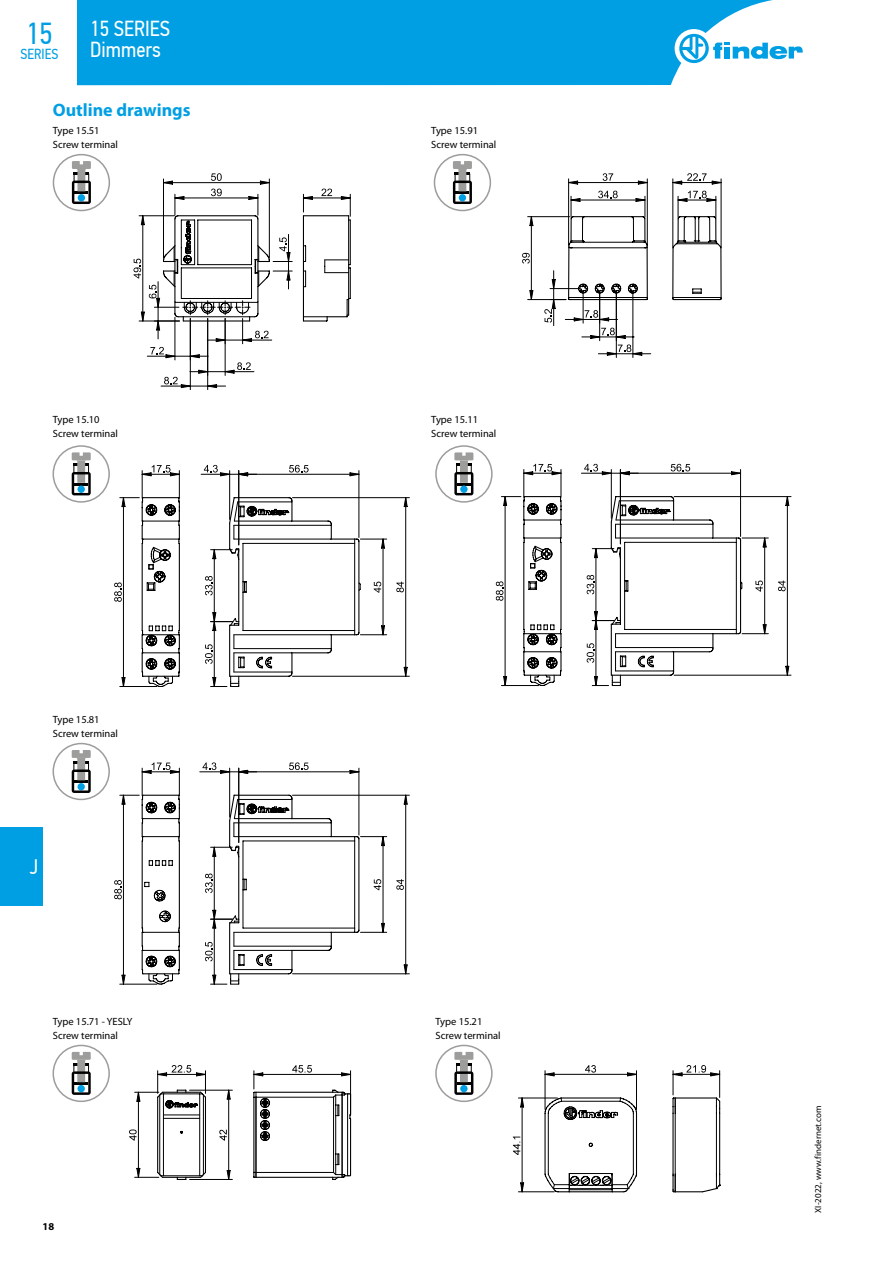
<style>
.page{position:relative;width:893px;height:1263px;background:#fff}
.page>*{position:absolute;margin:0;border:0;box-sizing:border-box;transform-origin:0 0}
.t1{font:30.3px "PF Din Text Cond Pro";color:#009fe3}
.t2{font:21.75px/21px "PF Din Text Cond Pro";color:#fff}
.t3{font:21px "PF Din Text Cond Pro";color:#fff}
.t4{font:700 18px "Myriad Pro";color:#009fe3}
.t5{font:14.55px "PF Din Text Cond Pro";color:#009fe3}
.t6{font:10.5px/14.2px "Myriad Pro";color:#000}
.t7{font:700 10.5px "Myriad Pro";color:#000}
.t8{font:9px "Myriad Pro";color:#000}
</style>
<div class="page">
<div style="left:77px;top:0;width:696px;height:85px;background:#009fe3"></div>
<div style="left:675px;top:29px;width:38px;height:39px;background:#fff;border-radius:50%"></div>
<svg style="left:679px;top:34px;width:124px;height:29px"></svg>
<div style="left:0;top:827px;width:43px;height:79px;background:#009fe3"></div>
<div style="left:53px;top:154px;width:57px;height:57px;border:2px solid #9d9d9c;border-radius:50%"></div>
<svg style="left:72px;top:161px;width:19px;height:43px"></svg>
<hr style="left:190px;top:318px;width:1px;height:72px;background:#000">
<hr style="left:207px;top:318px;width:1px;height:72px;background:#000">
<svg style="left:134px;top:173px;width:217px;height:215px"></svg>
<hr style="left:207px;top:340px;width:65px;height:1px;background:#000">
<div style="left:434px;top:154px;width:57px;height:57px;border:2px solid #9d9d9c;border-radius:50%"></div>
<svg style="left:453px;top:161px;width:19px;height:43px"></svg>
<hr style="left:673px;top:179px;width:1px;height:68px;background:#000">
<hr style="left:721px;top:179px;width:1px;height:68px;background:#000">
<svg style="left:673px;top:173px;width:48px;height:11px"></svg>
<hr style="left:673px;top:182px;width:48px;height:1px;background:#000">
<hr style="left:568px;top:179px;width:1px;height:66px;background:#000">
<hr style="left:647px;top:179px;width:1px;height:67px;background:#000">
<svg style="left:603px;top:173px;width:10px;height:8px"></svg>
<svg style="left:568px;top:181px;width:10px;height:3px"></svg>
<svg style="left:638px;top:181px;width:9px;height:3px"></svg>
<hr style="left:569px;top:182px;width:78px;height:1px;background:#000">
<hr style="left:528px;top:299px;width:38px;height:1px;background:#000">
<hr style="left:528px;top:216px;width:41px;height:1px;background:#000">
<svg style="left:522px;top:253px;width:8px;height:11px"></svg>
<svg style="left:530px;top:290px;width:3px;height:10px"></svg>
<svg style="left:530px;top:216px;width:3px;height:10px"></svg>
<hr style="left:531px;top:217px;width:1px;height:83px;background:#000">
<hr style="left:616px;top:292px;width:1px;height:65px;background:#000">
<hr style="left:633px;top:292px;width:1px;height:65px;background:#000">
<svg style="left:544px;top:191px;width:178px;height:164px"></svg>
<hr style="left:598px;top:353px;width:53px;height:1px;background:#000">
<div style="left:53px;top:445px;width:57px;height:58px;border:2px solid #9d9d9c;border-radius:50%"></div>
<svg style="left:72px;top:452px;width:19px;height:43px"></svg>
<hr style="left:292px;top:497px;width:117px;height:1px;background:#000">
<hr style="left:292px;top:676px;width:117px;height:1px;background:#000">
<svg style="left:396px;top:582px;width:8px;height:10px"></svg>
<svg style="left:404px;top:497px;width:3px;height:10px"></svg>
<svg style="left:404px;top:667px;width:3px;height:9px"></svg>
<hr style="left:405px;top:498px;width:1px;height:178px;background:#000">
<svg style="left:114px;top:465px;width:66px;height:222px"></svg>
<svg style="left:205px;top:496px;width:182px;height:191px"></svg>
<hr style="left:229px;top:471px;width:1px;height:48px;background:#000">
<svg style="left:204px;top:465px;width:26px;height:11px"></svg>
<hr style="left:201px;top:474px;width:56px;height:1px;background:#000">
<hr style="left:238px;top:471px;width:1px;height:74px;background:#000">
<hr style="left:359px;top:471px;width:1px;height:66px;background:#000">
<svg style="left:289px;top:465px;width:20px;height:7px"></svg>
<svg style="left:239px;top:473px;width:9px;height:3px"></svg>
<svg style="left:350px;top:473px;width:9px;height:3px"></svg>
<hr style="left:239px;top:474px;width:120px;height:1px;background:#000">
<div style="left:435px;top:445px;width:58px;height:58px;border:2px solid #9d9d9c;border-radius:50%"></div>
<svg style="left:454px;top:452px;width:19px;height:43px"></svg>
<hr style="left:674px;top:496px;width:117px;height:1px;background:#000">
<hr style="left:674px;top:675px;width:117px;height:1px;background:#000">
<svg style="left:778px;top:581px;width:8px;height:10px"></svg>
<svg style="left:786px;top:496px;width:3px;height:10px"></svg>
<svg style="left:786px;top:666px;width:3px;height:9px"></svg>
<hr style="left:787px;top:497px;width:1px;height:178px;background:#000">
<svg style="left:496px;top:464px;width:66px;height:222px"></svg>
<svg style="left:587px;top:495px;width:181px;height:191px"></svg>
<hr style="left:611px;top:469px;width:1px;height:49px;background:#000">
<svg style="left:584px;top:464px;width:27px;height:11px"></svg>
<hr style="left:581px;top:473px;width:57px;height:1px;background:#000">
<hr style="left:620px;top:469px;width:1px;height:75px;background:#000">
<hr style="left:740px;top:469px;width:1px;height:67px;background:#000">
<svg style="left:671px;top:464px;width:19px;height:7px"></svg>
<svg style="left:621px;top:471px;width:8px;height:4px"></svg>
<svg style="left:731px;top:471px;width:10px;height:4px"></svg>
<hr style="left:620px;top:473px;width:120px;height:1px;background:#000">
<div style="left:53px;top:743px;width:57px;height:57px;border:2px solid #9d9d9c;border-radius:50%"></div>
<svg style="left:72px;top:750px;width:19px;height:43px"></svg>
<hr style="left:292px;top:795px;width:117px;height:1px;background:#000">
<hr style="left:292px;top:973px;width:117px;height:1px;background:#000">
<svg style="left:396px;top:879px;width:8px;height:11px"></svg>
<svg style="left:404px;top:795px;width:3px;height:9px"></svg>
<svg style="left:404px;top:965px;width:3px;height:9px"></svg>
<hr style="left:405px;top:795px;width:1px;height:179px;background:#000">
<hr style="left:229px;top:768px;width:1px;height:49px;background:#000">
<svg style="left:203px;top:762px;width:27px;height:11px"></svg>
<hr style="left:200px;top:771px;width:57px;height:1px;background:#000">
<hr style="left:238px;top:768px;width:1px;height:74px;background:#000">
<hr style="left:359px;top:768px;width:1px;height:67px;background:#000">
<svg style="left:289px;top:762px;width:20px;height:8px"></svg>
<svg style="left:239px;top:770px;width:9px;height:3px"></svg>
<svg style="left:350px;top:770px;width:9px;height:3px"></svg>
<hr style="left:239px;top:771px;width:120px;height:1px;background:#000">
<svg style="left:114px;top:762px;width:66px;height:223px"></svg>
<svg style="left:205px;top:794px;width:182px;height:191px"></svg>
<div style="left:53px;top:1045px;width:57px;height:57px;border:2px solid #9d9d9c;border-radius:50%"></div>
<svg style="left:72px;top:1052px;width:19px;height:43px"></svg>
<svg style="left:129px;top:1065px;width:222px;height:115px"></svg>
<hr style="left:228px;top:1090px;width:1px;height:89px;background:#000">
<div style="left:435px;top:1045px;width:58px;height:57px;border:2px solid #9d9d9c;border-radius:50%"></div>
<svg style="left:454px;top:1052px;width:19px;height:43px"></svg>
<svg style="left:544px;top:1097px;width:94px;height:95px"></svg>
<hr style="left:569px;top:1173px;width:43px;height:1px;background:#000">
<hr style="left:518px;top:1098px;width:39px;height:1px;background:#000">
<hr style="left:518px;top:1191px;width:36px;height:1px;background:#000">
<svg style="left:513px;top:1136px;width:7px;height:19px"></svg>
<svg style="left:520px;top:1098px;width:4px;height:9px"></svg>
<svg style="left:520px;top:1183px;width:4px;height:9px"></svg>
<hr style="left:522px;top:1098px;width:1px;height:94px;background:#000">
<hr style="left:545px;top:1071px;width:1px;height:38px;background:#000">
<hr style="left:636px;top:1071px;width:1px;height:38px;background:#000">
<svg style="left:585px;top:1065px;width:11px;height:7px"></svg>
<svg style="left:545px;top:1073px;width:9px;height:3px"></svg>
<svg style="left:627px;top:1073px;width:9px;height:3px"></svg>
<hr style="left:545px;top:1074px;width:91px;height:1px;background:#000">
<svg style="left:672px;top:1065px;width:49px;height:127px"></svg>
<hr style="left:673px;top:1074px;width:47px;height:1px;background:#000">
<h1 class="t1" style="left:26px;top:16px;width:28px">15</h1>
<h3 class="t5" style="left:21px;top:45px;width:39px">SERIES</h3>
<h2 class="t2" style="left:90px;top:18px;width:82px">15 SERIES<br>Dimmers</h2>
<h3 class="t4" style="left:53px;top:98px;width:139px">Outline drawings</h3>
<p class="t6" style="left:53px;top:123px;width:67px">Type 15.51<br>Screw terminal</p>
<p class="t6" style="left:431px;top:123px;width:67px">Type 15.91<br>Screw terminal</p>
<p class="t6" style="left:53px;top:412px;width:67px">Type 15.10<br>Screw terminal</p>
<p class="t6" style="left:431px;top:412px;width:67px">Type 15.11<br>Screw terminal</p>
<p class="t6" style="left:53px;top:712px;width:67px">Type 15.81<br>Screw terminal</p>
<h3 class="t3" style="left:30px;top:855px;width:10px">J</h3>
<p class="t6" style="left:53px;top:1014px;width:81px">Type 15.71 - YESLY<br>Screw terminal</p>
<p class="t6" style="left:435px;top:1014px;width:67px">Type 15.21<br>Screw terminal</p>
<p class="t7" style="left:43px;top:1219px;width:13px">18</p>
<p class="t8" style="left:812px;top:1213px;width:108px;rotate:-90deg">XI-2022, www.findernet.com</p>
</div>
